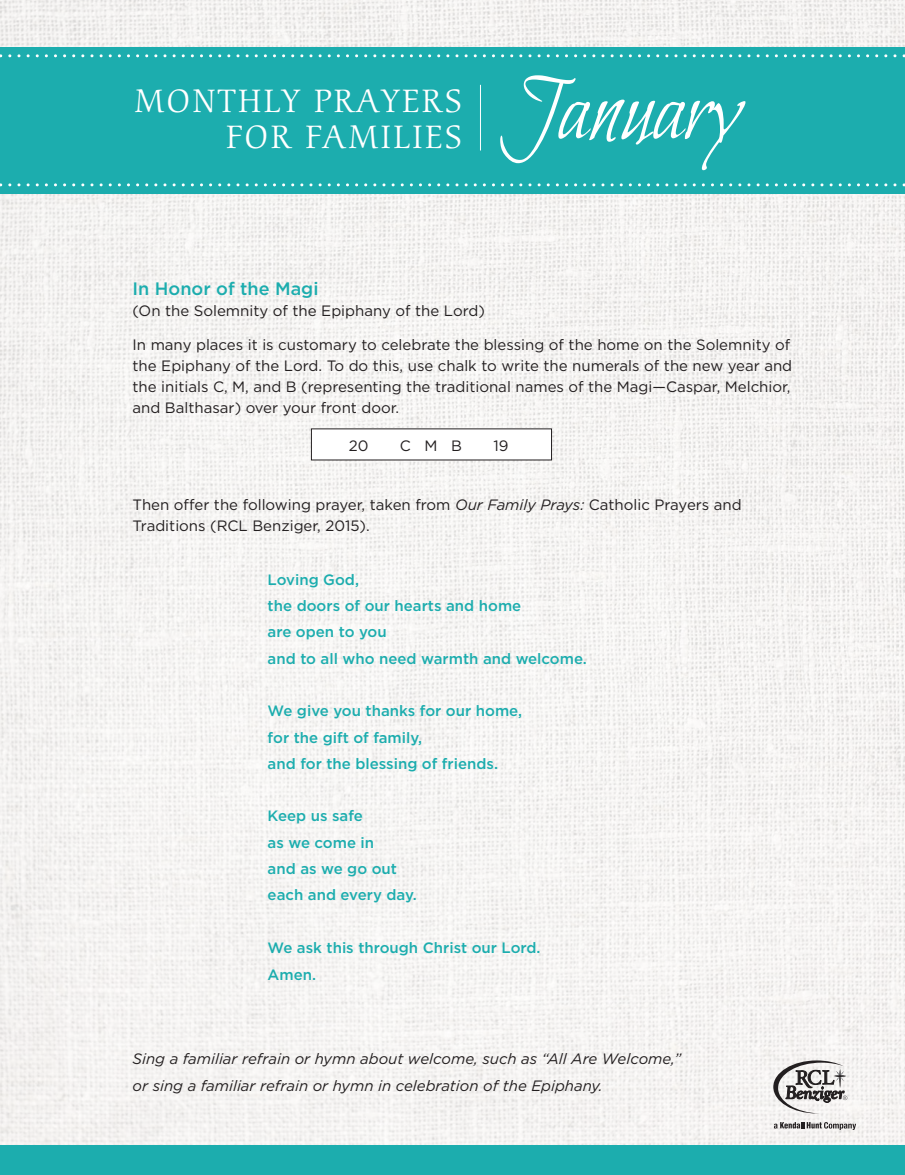
<style>
.page{position:relative;width:905px;height:1175px;background:#fff}
.page>*{position:absolute;margin:0;border:0;box-sizing:border-box;transform-origin:0 0}
.FM_H2{font:96px "Bilbo Swash Caps";color:#fff}
.t1{font:31.5px/36px "Cerigo";letter-spacing:.065em;color:#fff;text-align:right}
.Text_Prayer_last{font:500 18px "Gotham";color:#1cadae}
.Text_Prayer_last-2{font:15px/21px "Gotham";color:#231f20}
.Text_Prayer_last-3{font:500 15px "Gotham";color:#1cadae}
.Text_Prayer_last-4{font:italic 15px "Gotham";color:#231f20}
.s1{font-style:italic}
</style>
<div class="page">
<img style="left:0;top:0;width:904px;height:1145px">
<div style="left:0;top:47px;width:904px;height:147px;background:#1cadae"></div>
<div style="left:0;top:1145px;width:904px;height:29px;background:#1cadae"></div>
<div style="left:311px;top:429px;width:240px;height:31px;background:#fff"></div>
<hr style="left:480px;top:85px;width:1px;height:65px;background:#fff">
<svg style="left:0;top:54px;width:905px;height:3px"></svg>
<svg style="left:0;top:183px;width:905px;height:3px"></svg>
<svg style="left:773px;top:1060px;width:74px;height:53px"></svg>
<svg style="left:773px;top:1122px;width:83px;height:8px"></svg>
<p class="t1" style="left:134px;top:84px;width:329px">MONTHLY PRAYERS<br>FOR FAMILIES</p>
<p class="FM_H2" style="left:500px;top:57px;width:242px">January</p>
<p class="Text_Prayer_last" style="left:133px;top:276px;width:187px">In Honor of the Magi</p>
<p class="Text_Prayer_last-2" style="left:133px;top:299px;width:354px">(On the Solemnity of the Epiphany of the Lord)</p>
<p class="Text_Prayer_last-2" style="left:133px;top:334px;width:661px">In many places it is customary to celebrate the blessing of the home on the Solemnity of the Epiphany of the Lord. To do this, use chalk to write the numerals of the new year and the initials C, M, and B (representing the traditional names of the Magi—Caspar, Melchior, and Balthasar) over your front door.</p>
<p class="Text_Prayer_last-2" style="left:349px;top:434px;width:21px">20</p>
<p class="Text_Prayer_last-2" style="left:400px;top:434px;width:63px">C M B</p>
<p class="Text_Prayer_last-2" style="left:493px;top:434px;width:17px">19</p>
<p class="Text_Prayer_last-2" style="left:133px;top:494px;width:610px">Then offer the following prayer, taken from <span class="s1">Our Family Prays:</span> Catholic Prayers and<br>Traditions (RCL Benziger, 2015).</p>
<p class="Text_Prayer_last-3" style="left:268px;top:570px;width:93px">Loving God,</p>
<p class="Text_Prayer_last-3" style="left:268px;top:596px;width:255px">the doors of our hearts and home</p>
<p class="Text_Prayer_last-3" style="left:268px;top:622px;width:121px">are open to you</p>
<p class="Text_Prayer_last-3" style="left:268px;top:648px;width:321px">and to all who need warmth and welcome.</p>
<p class="Text_Prayer_last-3" style="left:268px;top:701px;width:256px">We give you thanks for our home,</p>
<p class="Text_Prayer_last-3" style="left:268px;top:727px;width:156px">for the gift of family,</p>
<p class="Text_Prayer_last-3" style="left:268px;top:753px;width:232px">and for the blessing of friends.</p>
<p class="Text_Prayer_last-3" style="left:268px;top:806px;width:97px">Keep us safe</p>
<p class="Text_Prayer_last-3" style="left:268px;top:832px;width:108px">as we come in</p>
<p class="Text_Prayer_last-3" style="left:268px;top:858px;width:131px">and as we go out</p>
<p class="Text_Prayer_last-3" style="left:268px;top:885px;width:151px">each and every day.</p>
<p class="Text_Prayer_last-3" style="left:268px;top:937px;width:274px">We ask this through Christ our Lord.</p>
<p class="Text_Prayer_last-3" style="left:268px;top:965px;width:50px">Amen.</p>
<p class="Text_Prayer_last-4" style="left:133px;top:1048px;width:550px">Sing a familiar refrain or hymn about welcome, such as “All Are Welcome,”</p>
<p class="Text_Prayer_last-4" style="left:133px;top:1076px;width:471px">or sing a familiar refrain or hymn in celebration of the Epiphany.</p>
</div>
